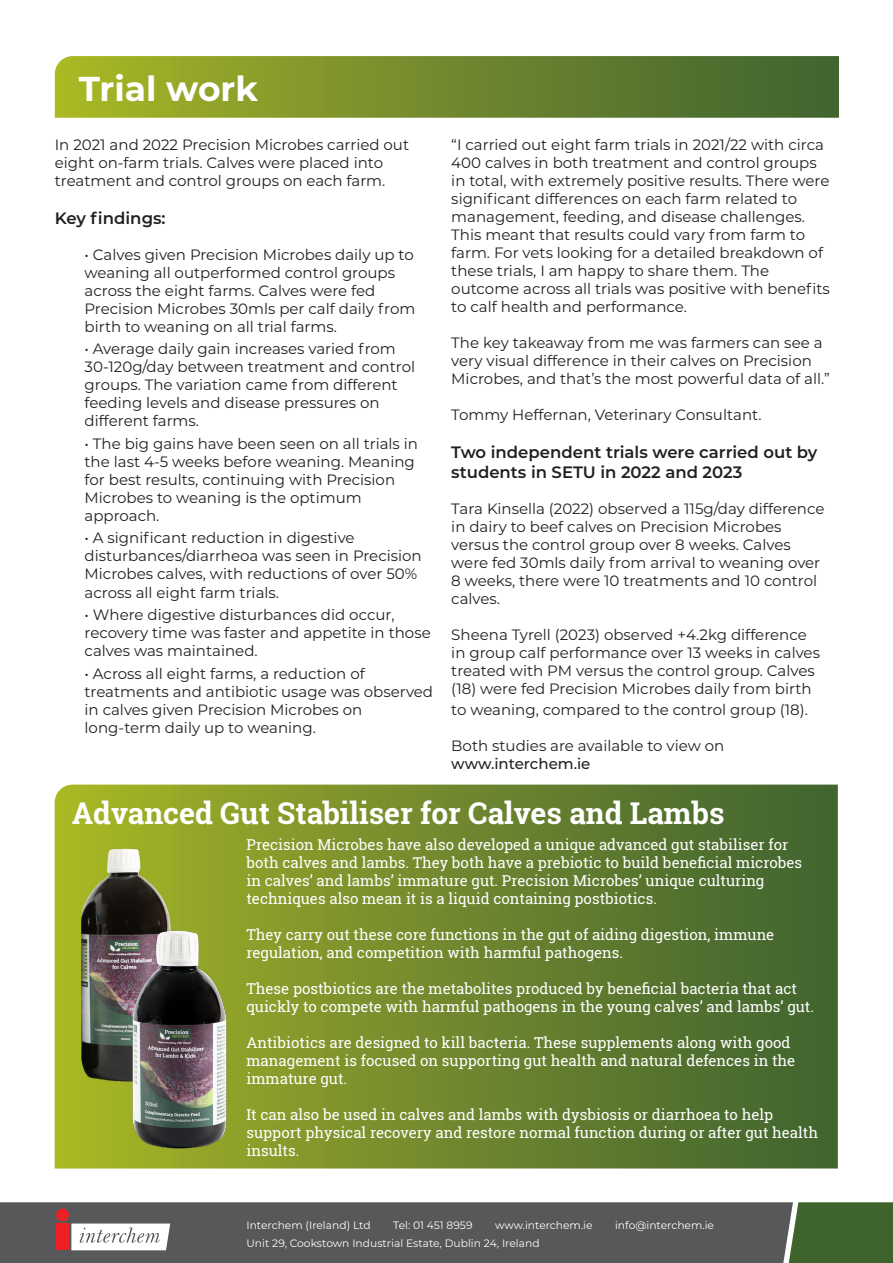
<style>
.page{position:relative;width:893px;height:1263px;background:#fff}
.page>*{position:absolute;margin:0;border:0;box-sizing:border-box;transform-origin:0 0}
.t1{font:700 34.5px "Montserrat";letter-spacing:-.005em;color:#fff}
.t2{font:700 30px "Roboto Slab";color:#fff}
.t3{font:600 16.5px "Montserrat";color:#231f20}
.t4{font:15px/18px "Montserrat";color:#231f20}
.t5{font:15px/18px "Roboto Slab";color:#fff}
.t6{font:500 15px "Montserrat";color:#231f20}
.t7{font:10.65px "Montserrat";color:#fff}
</style>
<div class="page">
<div style="left:0;top:1202px;width:789px;height:61px;background:#56585a"></div>
<div style="left:789px;top:1202px;width:104px;height:61px;background:#3e642b"></div>
<div style="left:56px;top:1224px;width:13px;height:26px;background:#ee2026"></div>
<div style="left:56px;top:1208px;width:13px;height:13px;background:#ee2026;border-radius:50%"></div>
<svg style="left:71px;top:1223px;width:99px;height:27px"></svg>
<svg style="left:55px;top:56px;width:784px;height:62px;background:#748b2d"></svg>
<svg style="left:55px;top:784px;width:783px;height:384px;background:#69832e"></svg>
<img style="left:54px;top:835px;width:132px;height:261px">
<img style="left:73px;top:878px;width:164px;height:286px">
<p class="t1" style="left:79px;top:63px;width:181px">Trial work</p>
<p class="t4" style="left:55px;top:135px;width:356px">In 2021 and 2022 Precision Microbes carried out eight on-farm trials. Calves were placed into</p>
<p class="t4" style="left:55px;top:171px;width:332px">treatment and control groups on each farm.</p>
<p class="t3" style="left:55px;top:206px;width:112px">Key findings:</p>
<p class="t4" style="left:85px;top:245px;width:331px">• Calves given Precision Microbes daily up to weaning all outperformed control groups across the eight farms. Calves were fed</p>
<p class="t4" style="left:85px;top:299px;width:332px">Precision Microbes 30mls per calf daily from birth to weaning on all trial farms.</p>
<p class="t4" style="left:85px;top:340px;width:332px">• Average daily gain increases varied from 30-120g/day between treatment and control groups. The variation came from different feeding levels and disease pressures on</p>
<p class="t4" style="left:85px;top:412px;width:116px">different farms.</p>
<p class="t4" style="left:85px;top:434px;width:335px">• The big gains have been seen on all trials in the last 4-5 weeks before weaning. Meaning for best results, continuing with Precision</p>
<p class="t4" style="left:85px;top:488px;width:279px">Microbes to weaning is the optimum</p>
<p class="t4" style="left:85px;top:506px;width:76px">approach.</p>
<p class="t4" style="left:85px;top:529px;width:272px">• A significant reduction in digestive</p>
<p class="t4" style="left:85px;top:547px;width:339px">disturbances/diarrheoa was seen in Precision<br>Microbes calves, with reductions of over 50% across all eight farm trials.</p>
<p class="t4" style="left:85px;top:605px;width:348px">• Where digestive disturbances did occur, recovery time was faster and appetite in those calves was maintained.</p>
<p class="t4" style="left:85px;top:664px;width:282px">• Across all eight farms, a reduction of</p>
<p class="t4" style="left:85px;top:682px;width:350px">treatments and antibiotic usage was observed in calves given Precision Microbes on</p>
<p class="t4" style="left:85px;top:718px;width:233px">long-term daily up to weaning.</p>
<p class="t4" style="left:451px;top:135px;width:380px">“I carried out eight farm trials in 2021/22 with circa 400 calves in both treatment and control groups in total, with extremely positive results. There were significant differences on each farm related to management, feeding, and disease challenges.<br>This meant that results could vary from farm to farm. For vets looking for a detailed breakdown of these trials, I am happy to share them. The</p>
<p class="t4" style="left:451px;top:279px;width:380px">outcome across all trials was positive with benefits to calf health and performance.</p>
<p class="t4" style="left:451px;top:333px;width:380px">The key takeaway from me was farmers can see a very visual difference in their calves on Precision<br>Microbes, and that’s the most powerful data of all.”</p>
<p class="t4" style="left:451px;top:405px;width:312px">Tommy Heffernan, Veterinary Consultant.</p>
<p class="t3" style="left:451px;top:440px;width:368px">Two independent trials were carried out by</p>
<p class="t3" style="left:451px;top:460px;width:293px">students in SETU in 2022 and 2023</p>
<p class="t4" style="left:451px;top:499px;width:375px">Tara Kinsella (2022) observed a 115g/day difference in dairy to beef calves on Precision Microbes</p>
<p class="t4" style="left:451px;top:535px;width:370px">versus the control group over 8 weeks. Calves were fed 30mls daily from arrival to weaning over 8 weeks, there were 10 treatments and 10 control calves.</p>
<p class="t4" style="left:451px;top:625px;width:370px">Sheena Tyrell (2023) observed +4.2kg difference in group calf performance over 13 weeks in calves treated with PM versus the control group. Calves (18) were fed Precision Microbes daily from birth</p>
<p class="t4" style="left:451px;top:700px;width:358px">to weaning, compared to the control group (18).</p>
<p class="t4" style="left:451px;top:736px;width:275px">Both studies are available to view on</p>
<p class="t6" style="left:451px;top:754px;width:141px">www.interchem.ie</p>
<p class="t2" style="left:72px;top:792px;width:654px">Advanced Gut Stabiliser for Calves and Lambs</p>
<p class="t5" style="left:246px;top:836px;width:557px">Precision Microbes have also developed a unique advanced gut stabiliser for both calves and lambs. They both have a prebiotic to build beneficial microbes in calves’ and lambs’ immature gut. Precision Microbes’ unique culturing techniques also mean it is a liquid containing postbiotics.</p>
<p class="t5" style="left:246px;top:926px;width:529px">They carry out these core functions in the gut of aiding digestion, immune regulation, and competition with harmful pathogens.</p>
<p class="t5" style="left:246px;top:980px;width:569px">These postbiotics are the metabolites produced by beneficial bacteria that act quickly to compete with harmful pathogens in the young calves’ and lambs’ gut.</p>
<p class="t5" style="left:246px;top:1034px;width:550px">Antibiotics are designed to kill bacteria. These supplements along with good management is focused on supporting gut health and natural defences in the immature gut.</p>
<p class="t5" style="left:246px;top:1106px;width:573px">It can also be used in calves and lambs with dysbiosis or diarrhoea to help support physical recovery and restore normal function during or after gut health insults.</p>
<p class="t7" style="left:246px;top:1218px;width:126px">Interchem (Ireland) Ltd</p>
<p class="t7" style="left:393px;top:1218px;width:81px">Tel: 01 451 8959</p>
<p class="t7" style="left:495px;top:1218px;width:99px">www.interchem.ie</p>
<p class="t7" style="left:615px;top:1218px;width:101px">info@interchem.ie</p>
<p class="t7" style="left:246px;top:1236px;width:295px">Unit 29, Cookstown Industrial Estate, Dublin 24, Ireland</p>
</div>
